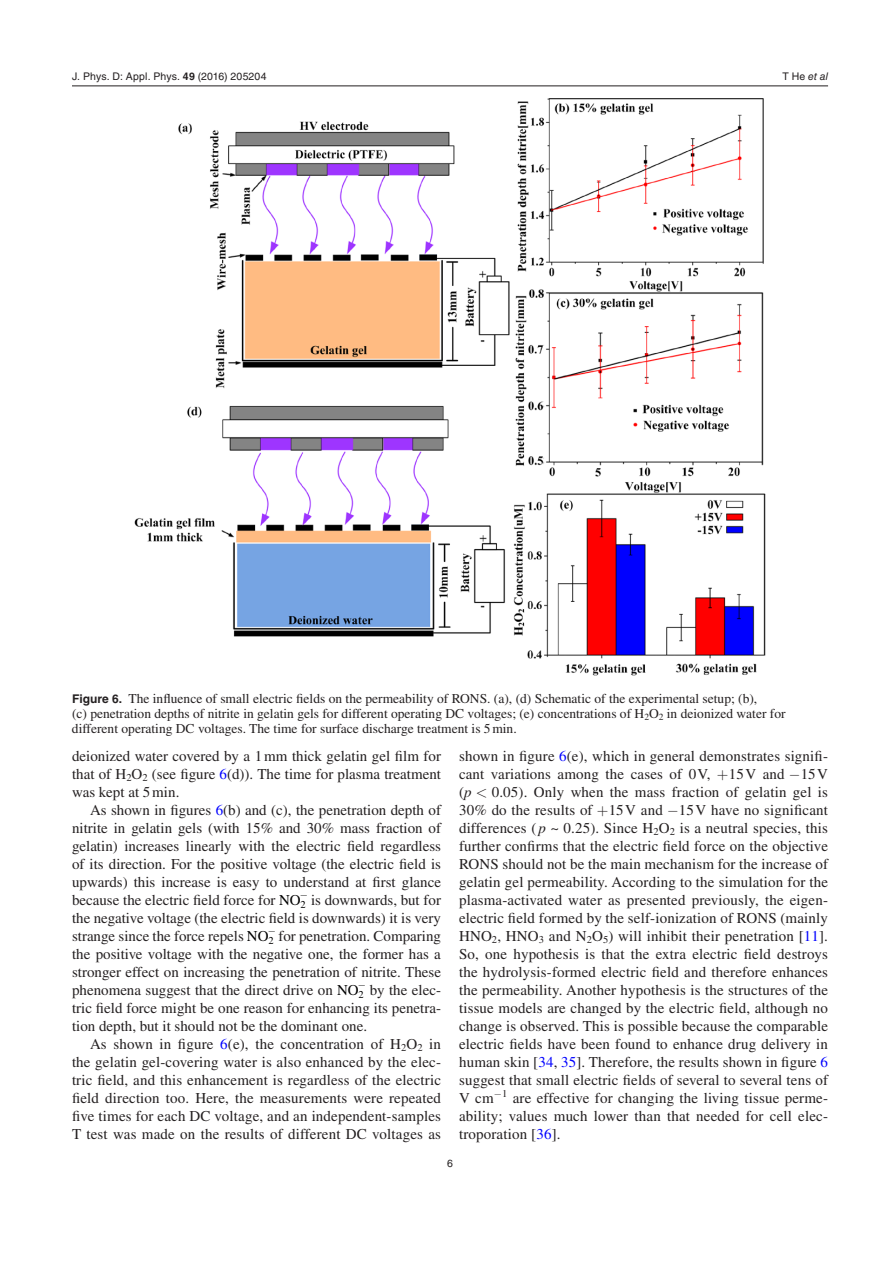
<style>
.page{position:relative;width:893px;height:1263px;background:#fff}
.page>*{position:absolute;margin:0;border:0;box-sizing:border-box;transform-origin:0 0}
.t1{font:15px/18px "Times LT Std";color:#231f20;text-align:justify}
.t2{font:13.5px/15px "Times LT Std";color:#231f20}
.t3{font:10.5px "Helvetica LT Std";letter-spacing:.01em;color:#231f20}
.t4{font:italic 10.5px "Helvetica LT Std";color:#231f20}
.s1{font-family:"Helvetica";font-weight:700}
.s2{font-family:"Helvetica"}
.s3{font-style:normal}
.s4{font-family:"Helvetica LT Std";font-weight:700;font-size:12px}
.s5{color:#00f}
.s6{color:#000}
.s7{font-style:italic}
</style>
<div class="page">
<hr style="left:72px;top:86px;width:756px;height:1px;background:#231f20">
<img style="left:134px;top:98px;width:632px;height:577px">
<p class="t3" style="left:72px;top:70px;width:196px">J. Phys. D: Appl. Phys. <span class="s1">49</span> (<span class="s2">2016</span>) 205204</p>
<p class="t4" style="left:782px;top:70px;width:47px"><span class="s3">T He</span> et al</p>
<p class="t2" style="left:72px;top:691px;width:715px"><span class="s4">Figure 6.</span> The influence of small electric fields on the permeability of RONS. (a), (d) Schematic of the experimental setup; (b),<br>(c) penetration depths of nitrite in gelatin gels for different operating DC voltages; (e) concentrations of H<sub>2</sub>O<sub>2</sub> in deionized water for different operating DC voltages. The time for surface discharge treatment is 5min.</p>
<p class="t1" style="left:72px;top:747px;width:371px">deionized water covered by a 1mm thick gelatin gel film for that of H<sub>2</sub>O<sub>2</sub> (see figure <span class="s5">6</span>(d)). The time for plasma treatment was kept at 5min.</p>
<p class="t1" style="left:72px;top:801px;width:371px;text-indent:18px">As shown in figures <span class="s5">6</span>(b) and (c), the penetration depth of nitrite in gelatin gels (with 15% and 30% mass fraction of gelatin) increases linearly with the electric field regardless of its direction. For the positive voltage (the electric field is upwards) this increase is easy to understand at first glance because the electric field force for <span class="s6">NO</span><sub>2</sub> is downwards, but for</p>
<p class="t1" style="left:72px;top:909px;width:371px">the negative voltage (the electric field is downwards) it is very strange since the force repels <span class="s6">NO</span><sub>2</sub> for penetration. Comparing</p>
<p class="t1" style="left:72px;top:945px;width:371px">the positive voltage with the negative one, the former has a stronger effect on increasing the penetration of nitrite. These phenomena suggest that the direct drive on <span class="s6">NO</span><sub>2</sub> by the elec-</p>
<p class="t1" style="left:72px;top:999px;width:371px">tric field force might be one reason for enhancing its penetra&shy;tion depth, but it should not be the dominant one.</p>
<p class="t1" style="left:72px;top:1035px;width:371px;text-indent:18px">As shown in figure <span class="s5">6</span>(e), the concentration of H<sub>2</sub>O<sub>2</sub> in the gelatin gel-covering water is also enhanced by the elec&shy;tric field, and this enhancement is regardless of the electric field direction too. Here, the measurements were repeated five times for each DC voltage, and an independent-samples T test was made on the results of different DC voltages as</p>
<p class="t1" style="left:459px;top:747px;width:371px">shown in figure <span class="s5">6</span>(e), which in general demonstrates signifi&shy;cant variations among the cases of 0V, 15V and −15V (<span class="s7">p</span></p>
<p class="t1" style="left:459px;top:783px;width:371px;text-indent:33px">0.05). Only when the mass fraction of gelatin gel is 30% do the results of 15V and −15V have no significant differences ( <span class="s7">p</span> ~ 0.25). Since H<sub>2</sub>O<sub>2</sub> is a neutral species, this further confirms that the electric field force on the objective RONS should not be the main mechanism for the increase of gelatin gel permeability. According to the simulation for the plasma-activated water as presented previously, the eigen&shy;electric field formed by the self-ionization of RONS (mainly HNO<sub>2</sub>, HNO<sub>3</sub> and N<sub>2</sub>O<sub>5</sub>) will inhibit their penetration [<span class="s5">11</span>].<br>So, one hypothesis is that the extra electric field destroys the hydrolysis-formed electric field and therefore enhances the permeability. Another hypothesis is the structures of the tissue models are changed by the electric field, although no change is observed. This is possible because the comparable electric fields have been found to enhance drug delivery in human skin [<span class="s5">34</span>, <span class="s5">35</span>]. Therefore, the results shown in figure <span class="s5">6 </span>suggest that small electric fields of several to several tens of V cm−<sup>1</sup> are effective for changing the living tissue perme&shy;ability; values much lower than that needed for cell elec&shy;troporation [<span class="s5">36</span>].</p>
<p class="t3" style="left:447px;top:1157px;width:7px">6</p>
</div>
